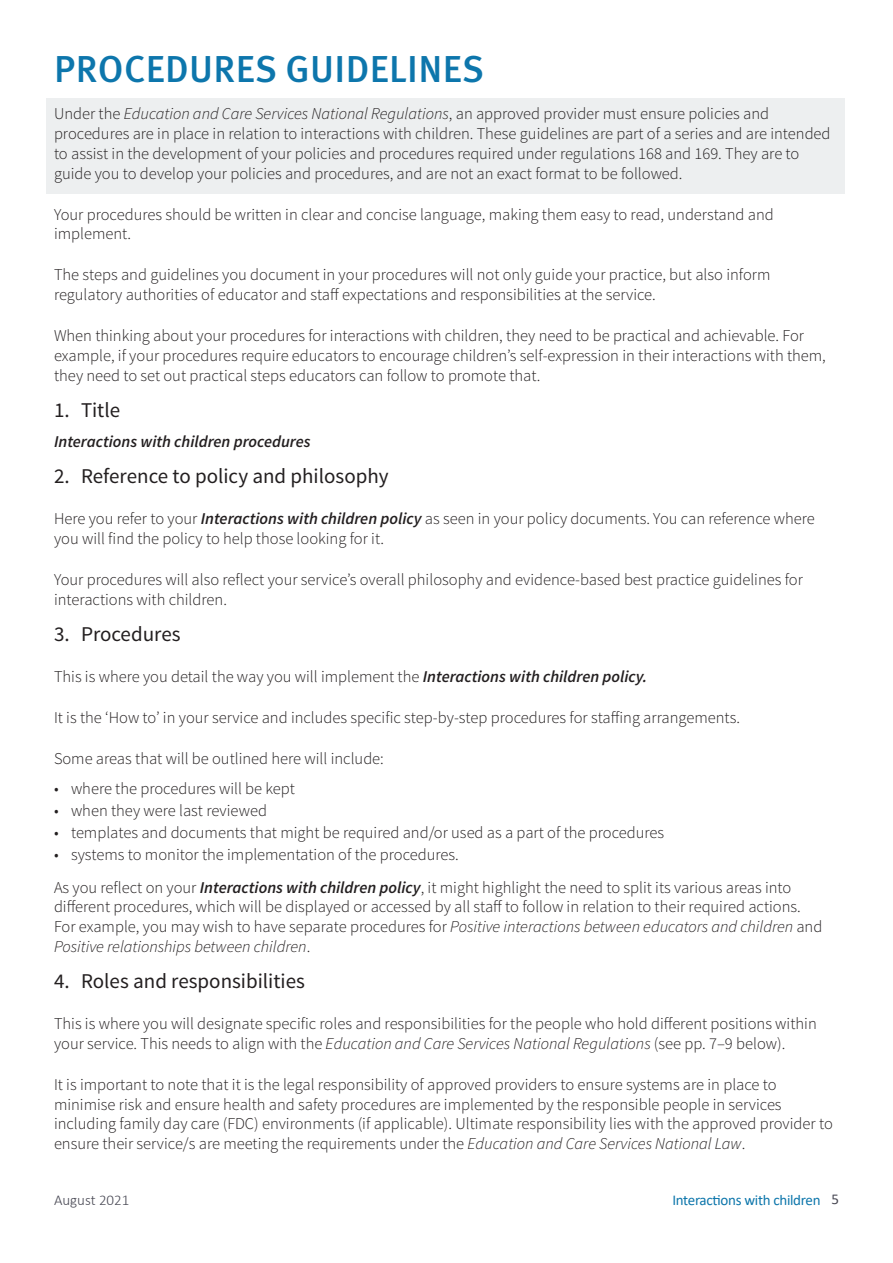
<style>
.page{position:relative;width:893px;height:1263px;background:#fff}
.page>*{position:absolute;margin:0;border:0;box-sizing:border-box;transform-origin:0 0}
.t1{font:500 37.5px "Meta Pro";letter-spacing:.01em;color:#0d76ac}
.t2{font:21px "Source Sans Pro";color:#231f20}
.t3{font:300 16.5px/19.8px "Source Sans Pro";color:#231f20}
.t4{font:italic 600 16.5px "Source Sans Pro";color:#231f20}
.t5{font:15px "Calibri";letter-spacing:-.02em;color:#0d76ab}
.t6{font:300 15px "Calibri";color:#4a4a55}
.s1{font-style:italic}
.s2{font-weight:600;font-style:italic}
.s3{color:#4a4a55}
</style>
<div class="page">
<div style="left:47px;top:98px;width:798px;height:95px;background:#edeff0"></div>
<h1 class="t1" style="left:54px;top:46px;width:432px">PROCEDURES GUIDELINES</h1>
<p class="t3" style="left:54px;top:104px;width:778px">Under the <span class="s1">Education and Care Services National Regulations</span>, an approved provider must ensure policies and procedures are in place in relation to interactions with children. These guidelines are part of a series and are intended to assist in the development of your policies and procedures required under regulations 168 and 169. They are to guide you to develop your policies and procedures, and are not an exact format to be followed.</p>
<p class="t3" style="left:54px;top:204px;width:721px">Your procedures should be written in clear and concise language, making them easy to read, understand and implement.</p>
<p class="t3" style="left:54px;top:265px;width:718px">The steps and guidelines you document in your procedures will not only guide your practice, but also inform regulatory authorities of educator and staff expectations and responsibilities at the service.</p>
<p class="t3" style="left:54px;top:326px;width:773px">When thinking about your procedures for interactions with children, they need to be practical and achievable. For example, if your procedures require educators to encourage children’s self-expression in their interactions with them, they need to set out practical steps educators can follow to promote that.</p>
<p class="t2" style="left:54px;top:397px;width:68px">1. Title</p>
<p class="t4" style="left:54px;top:431px;width:258px">Interactions with children procedures</p>
<p class="t2" style="left:54px;top:463px;width:336px">2. Reference to policy and philosophy</p>
<p class="t3" style="left:54px;top:509px;width:762px">Here you refer to your <span class="s2">Interactions with children policy</span> as seen in your policy documents. You can reference where you will find the policy to help those looking for it.</p>
<p class="t3" style="left:54px;top:570px;width:750px">Your procedures will also reflect your service’s overall philosophy and evidence-based best practice guidelines for interactions with children.</p>
<p class="t2" style="left:54px;top:621px;width:128px">3. Procedures</p>
<p class="t3" style="left:54px;top:666px;width:595px">This is where you detail the way you will implement the <span class="s2">Interactions with children policy.</span></p>
<p class="t3" style="left:54px;top:707px;width:688px">It is the ‘How to’ in your service and includes specific step-by-step procedures for staffing arrangements.</p>
<p class="t3" style="left:54px;top:748px;width:331px">Some areas that will be outlined here will include:</p>
<p class="t3" style="left:54px;top:779px;width:243px">• where the procedures will be kept</p>
<p class="t3" style="left:54px;top:801px;width:214px">• when they were last reviewed</p>
<p class="t3" style="left:54px;top:823px;width:612px">• templates and documents that might be required and/or used as a part of the procedures</p>
<p class="t3" style="left:54px;top:838px;width:739px;line-height:32.5px">• systems to monitor the implementation of the procedures.<br>As you reflect on your <span class="s2">Interactions with children policy</span>, it might highlight the need to split its various areas into</p>
<p class="t3" style="left:54px;top:897px;width:770px">different procedures, which will be displayed or accessed by all staff to follow in relation to their required actions.<br>For example, you may wish to have separate procedures for <span class="s1">Positive interactions between educators and children</span> and<br><span class="s1">Positive relationships between children</span>.</p>
<p class="t2" style="left:54px;top:968px;width:253px">4. Roles and responsibilities</p>
<p class="t3" style="left:54px;top:1013px;width:764px">This is where you will designate specific roles and responsibilities for the people who hold different positions within your service. This needs to align with the <span class="s1">Education and Care Services National Regulations</span> (see pp. 7–9 below).</p>
<p class="t3" style="left:54px;top:1074px;width:780px">It is important to note that it is the legal responsibility of approved providers to ensure systems are in place to minimise risk and ensure health and safety procedures are implemented by the responsible people in services including family day care (FDC) environments (if applicable). Ultimate responsibility lies with the approved provider to ensure their service/s are meeting the requirements under the <span class="s1">Education and Care Services National Law</span>.</p>
<p class="t6" style="left:54px;top:1190px;width:77px">August 2021</p>
<p class="t5" style="left:672px;top:1190px;width:168px">Interactions with children <span class="s3">5</span></p>
</div>
